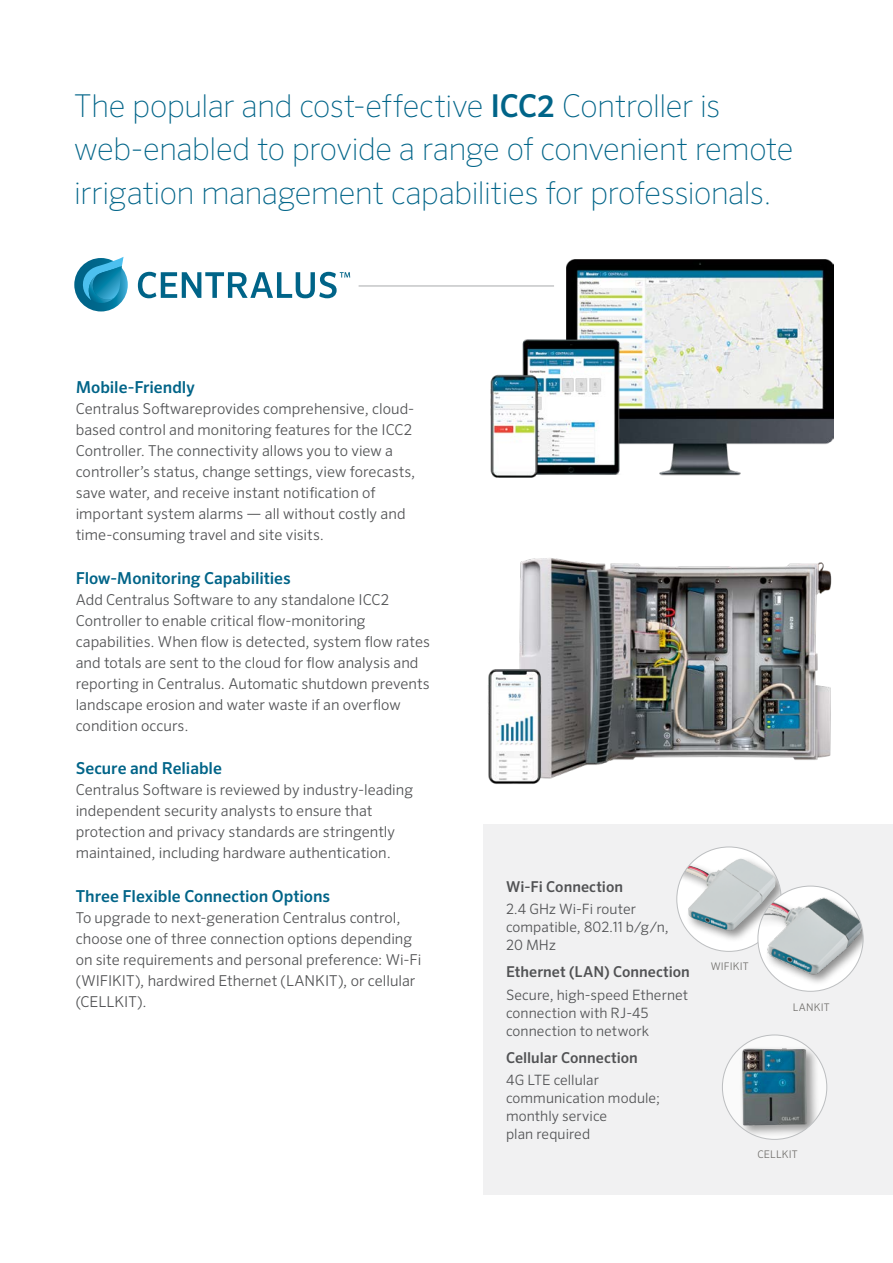
<style>
.page{position:relative;width:893px;height:1263px;background:#fff}
.page>*{position:absolute;margin:0;border:0;box-sizing:border-box;transform-origin:0 0}
.t1{font:100 31.5px/43.5px "Sero Pro";letter-spacing:-.015em;color:#006488}
.t2{font:500 16.5px "Sero Pro";letter-spacing:-.005em;color:#006488}
.t3{font:300 15px/21px "Sero Pro";color:#515254}
.t4{font:500 15px "Sero Pro";letter-spacing:.005em;color:#515254}
.t5{font:300 14.25px/18px "Sero Pro";letter-spacing:.005em;color:#515254}
.t6{font:300 10.5px "Sero Pro";letter-spacing:.015em;color:#716f6c}
.s1{font-weight:500}
</style>
<div class="page">
<div style="left:483px;top:824px;width:410px;height:371px;background:#f1f1f2"></div>
<img style="left:567px;top:260px;width:267px;height:215px">
<img style="left:522px;top:339px;width:101px;height:136px">
<img style="left:490px;top:374px;width:51px;height:104px">
<div style="left:677px;top:847px;width:104px;height:104px;background:#fff;border-radius:50%"></div>
<div style="left:677px;top:851px;width:104px;height:92px;background:#000;opacity:.45"></div>
<svg style="left:729px;top:858px;width:11px;height:6px"></svg>
<div style="left:722px;top:1035px;width:105px;height:104px;background:#fff;border-radius:50%"></div>
<div style="left:739px;top:1046px;width:81px;height:92px;background:#000;opacity:.4"></div>
<img style="left:742px;top:1036px;width:40px;height:37px">
<div style="left:758px;top:886px;width:105px;height:100px;background:#000;opacity:.45"></div>
<img style="left:758px;top:886px;width:105px;height:105px;border-radius:53px">
<hr style="left:359px;top:286px;width:195px;height:1px;background:#a7a9ac">
<svg style="left:74px;top:258px;width:54px;height:53px"></svg>
<svg style="left:81px;top:257px;width:43px;height:48px;background:#2d95ba"></svg>
<svg style="left:138px;top:272px;width:212px;height:26px"></svg>
<img style="left:519px;top:558px;width:313px;height:221px">
<img style="left:488px;top:666px;width:55px;height:118px">
<h1 class="t1" style="left:74px;top:84px;width:720px">The popular and cost-effective <span class="s1">ICC2</span> Controller is web-enabled to provide a range of convenient remote irrigation management capabilities for professionals.</h1>
<p class="t2" style="left:76px;top:378px;width:121px">Mobile-Friendly</p>
<p class="t3" style="left:76px;top:398px;width:341px">Centralus Softwareprovides comprehensive, cloud&shy;based control and monitoring features for the ICC2<br>Controller. The connectivity allows you to view a controller’s status, change settings, view forecasts, save water, and receive instant notification of important system alarms — all without costly and time-consuming travel and site visits.</p>
<p class="t2" style="left:76px;top:568px;width:217px">Flow-Monitoring Capabilities</p>
<p class="t3" style="left:76px;top:589px;width:356px">Add Centralus Software to any standalone ICC2<br>Controller to enable critical flow-monitoring capabilities. When flow is detected, system flow rates and totals are sent to the cloud for flow analysis and reporting in Centralus. Automatic shutdown prevents landscape erosion and water waste if an overflow condition occurs.</p>
<p class="t2" style="left:76px;top:759px;width:148px">Secure and Reliable</p>
<p class="t3" style="left:76px;top:779px;width:339px">Centralus Software is reviewed by industry-leading independent security analysts to ensure that protection and privacy standards are stringently maintained, including hardware authentication.</p>
<p class="t2" style="left:76px;top:886px;width:256px">Three Flexible Connection Options</p>
<p class="t3" style="left:76px;top:907px;width:347px">To upgrade to next-generation Centralus control, choose one of three connection options depending on site requirements and personal preference: Wi-Fi (WIFIKIT), hardwired Ethernet (LANKIT), or cellular (CELLKIT).</p>
<p class="t4" style="left:506px;top:877px;width:119px">Wi-Fi Connection</p>
<p class="t5" style="left:506px;top:900px;width:164px">2.4 GHz Wi-Fi router compatible, 802.11 b/g/n,<br>20 MHz</p>
<p class="t4" style="left:506px;top:963px;width:185px">Ethernet (LAN) Connection</p>
<p class="t5" style="left:506px;top:985px;width:184px">Secure, high-speed Ethernet connection with RJ-45 connection to network</p>
<p class="t4" style="left:506px;top:1048px;width:133px">Cellular Connection</p>
<p class="t5" style="left:506px;top:1071px;width:156px">4G LTE cellular communication module; monthly service<br>plan required</p>
<p class="t6" style="left:711px;top:960px;width:40px">WIFIKIT</p>
<p class="t6" style="left:793px;top:1001px;width:38px">LANKIT</p>
<p class="t6" style="left:757px;top:1148px;width:42px">CELLKIT</p>
</div>
